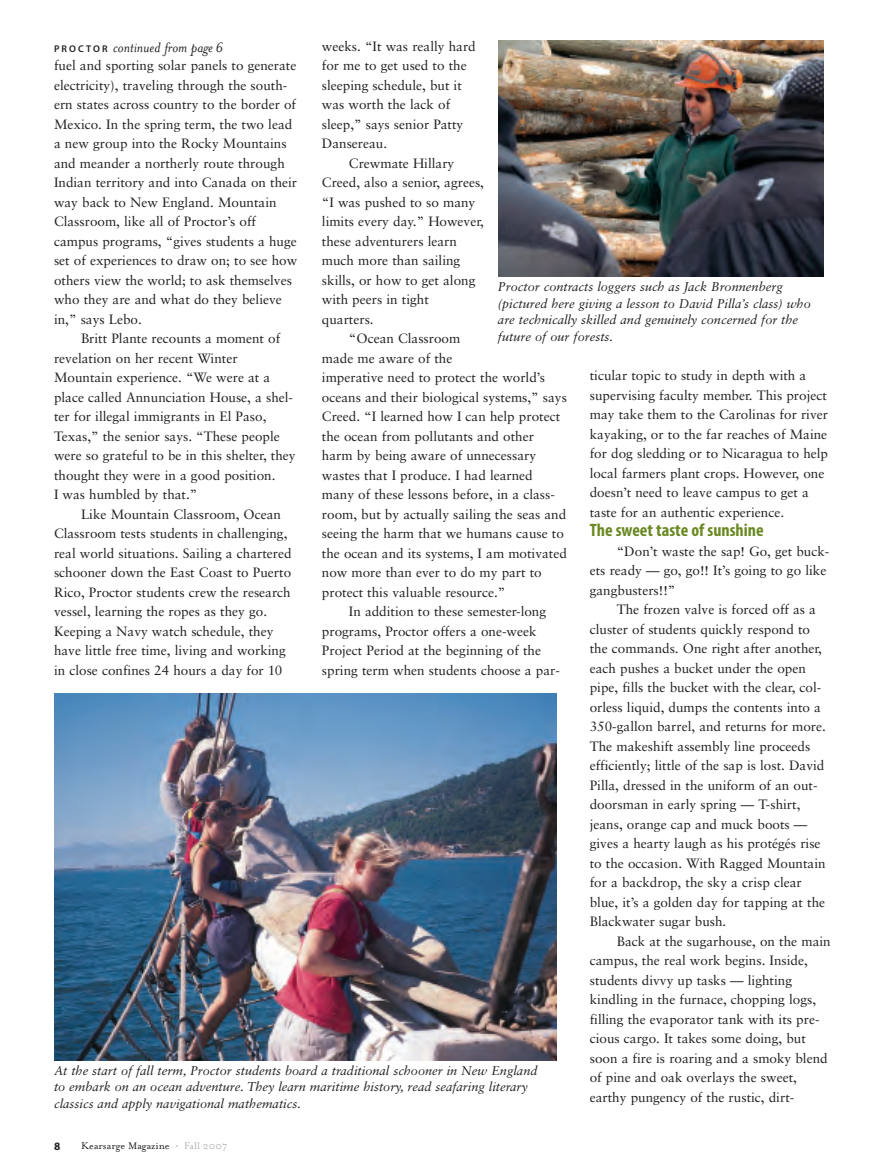
<style>
.page{position:relative;width:878px;height:1175px;background:#fff}
.page>*{position:absolute;margin:0;border:0;box-sizing:border-box;transform-origin:0 0}
.t1{font:700 condensed 18px "Myriad Pro";color:#6a8922}
.t2{font:italic 15.75px "Mrs Eaves";color:#231f20}
.t3{font:13.5px/19.5px "Sabon";color:#231f20}
.t4{font:12.75px/16.5px "Sabon Italic Os F";color:#231f20}
.t5{font:11.25px "Mrs Eaves Roman";color:#231f20}
.t6{font:700 11.25px "Myriad Pro";color:#231f20}
.s1{font-family:"Myriad Pro";font-weight:600;font-style:normal;font-size:9.75px}
.s2{color:#b2b3b7}
</style>
<div class="page">
<img style="left:498px;top:40px;width:326px;height:236px">
<img style="left:54px;top:693px;width:502px;height:367px">
<p class="t3" style="left:322px;top:37px;width:155px">weeks. “It was really hard</p>
<p class="t3" style="left:322px;top:57px;width:146px">for me to get used to the</p>
<p class="t3" style="left:322px;top:76px;width:141px">sleeping schedule, but it</p>
<p class="t3" style="left:322px;top:96px;width:130px">was worth the lack of</p>
<p class="t3" style="left:322px;top:115px;width:143px">sleep,” says senior Patty</p>
<p class="t3" style="left:322px;top:135px;width:67px">Dansereau.</p>
<p class="t3" style="left:349px;top:154px;width:107px">Crewmate Hillary</p>
<p class="t3" style="left:322px;top:174px;width:164px">Creed, also a senior, agrees,</p>
<p class="t3" style="left:322px;top:193px;width:155px">“I was pushed to so many</p>
<p class="t3" style="left:322px;top:213px;width:163px">limits every day.” However,</p>
<p class="t3" style="left:322px;top:232px;width:137px">these adventurers learn</p>
<p class="t3" style="left:322px;top:252px;width:140px">much more than sailing</p>
<p class="t3" style="left:322px;top:271px;width:155px">skills, or how to get along</p>
<p class="t3" style="left:322px;top:291px;width:108px">with peers in tight</p>
<p class="t3" style="left:322px;top:310px;width:53px">quarters.</p>
<p class="t3" style="left:349px;top:330px;width:113px">“Ocean Classroom</p>
<p class="t3" style="left:322px;top:349px;width:132px">made me aware of the</p>
<p class="t3" style="left:322px;top:369px;width:224px">imperative need to protect the world’s</p>
<p class="t3" style="left:322px;top:388px;width:246px">oceans and their biological systems,” says</p>
<p class="t3" style="left:322px;top:408px;width:240px">Creed. “I learned how I can help protect</p>
<p class="t3" style="left:322px;top:427px;width:213px">the ocean from pollutants and other</p>
<p class="t3" style="left:322px;top:447px;width:216px">harm by being aware of unnecessary</p>
<p class="t3" style="left:322px;top:466px;width:212px">wastes that I produce. I had learned</p>
<p class="t3" style="left:322px;top:486px;width:234px">many of these lessons before, in a class-</p>
<p class="t3" style="left:322px;top:505px;width:246px">room, but by actually sailing the seas and</p>
<p class="t3" style="left:322px;top:525px;width:243px">seeing the harm that we humans cause to</p>
<p class="t3" style="left:322px;top:544px;width:246px">the ocean and its systems, I am motivated</p>
<p class="t3" style="left:322px;top:564px;width:221px">now more than ever to do my part to</p>
<p class="t3" style="left:322px;top:583px;width:185px">protect this valuable resource.”</p>
<p class="t3" style="left:349px;top:603px;width:199px">In addition to these semester-long</p>
<p class="t3" style="left:322px;top:622px;width:216px">programs, Proctor offers a one-week</p>
<p class="t3" style="left:322px;top:642px;width:221px">Project Period at the beginning of the</p>
<p class="t3" style="left:322px;top:661px;width:239px">spring term when students choose a par-</p>
<p class="t2" style="left:54px;top:37px;width:170px"><span class="s1">P R O C T O R</span> continued from page 6</p>
<p class="t3" style="left:54px;top:57px;width:245px">fuel and sporting solar panels to generate electricity), traveling through the south&shy;ern states across country to the border of Mexico. In the spring term, the two lead a new group into the Rocky Mountains and meander a northerly route through Indian territory and into Canada on their way back to New England. Mountain Classroom, like all of Proctor’s off campus programs, “gives students a huge set of experiences to draw on; to see how others view the world; to ask themselves who they are and what do they believe in,” says Lebo.</p>
<p class="t3" style="left:54px;top:330px;width:243px;text-indent:27px">Britt Plante recounts a moment of revelation on her recent Winter Mountain experience. “We were at a place called Annunciation House, a shel&shy;ter for illegal immigrants in El Paso, Texas,” the senior says. “These people were so grateful to be in this shelter, they thought they were in a good position.<br>I was humbled by that.”</p>
<p class="t3" style="left:54px;top:505px;width:239px;text-indent:27px">Like Mountain Classroom, Ocean Classroom tests students in challenging, real world situations. Sailing a chartered schooner down the East Coast to Puerto Rico, Proctor students crew the research vessel, learning the ropes as they go.<br>Keeping a Navy watch schedule, they have little free time, living and working in close confines 24 hours a day for 10</p>
<p class="t4" style="left:498px;top:279px;width:314px">Proctor contracts loggers such as Jack Bronnenberg (pictured here giving a lesson to David Pilla’s class) who are technically skilled and genuinely concerned for the future of our forests.</p>
<p class="t3" style="left:589px;top:367px;width:240px">ticular topic to study in depth with a supervising faculty member. This project may take them to the Carolinas for river kayaking, or to the far reaches of Maine for dog sledding or to Nicaragua to help local farmers plant crops. However, one doesn’t need to leave campus to get a taste for an authentic experience.</p>
<h1 class="t1" style="left:589px;top:524px;width:175px">The sweet taste of sunshine</h1>
<p class="t3" style="left:589px;top:542px;width:241px;text-indent:27px">“Don’t waste the sap! Go, get buck&shy;ets ready — go, go!! It’s going to go like gangbusters!!”</p>
<p class="t3" style="left:589px;top:601px;width:237px;text-indent:27px">The frozen valve is forced off as a cluster of students quickly respond to the commands. One right after another, each pushes a bucket under the open pipe, fills the bucket with the clear, col&shy;orless liquid, dumps the contents into a 350-gallon barrel, and returns for more.<br>The makeshift assembly line proceeds efficiently; little of the sap is lost. David Pilla, dressed in the uniform of an out&shy;doorsman in early spring — T-shirt, jeans, orange cap and muck boots — gives a hearty laugh as his protégés rise to the occasion. With Ragged Mountain for a backdrop, the sky a crisp clear blue, it’s a golden day for tapping at the Blackwater sugar bush.</p>
<p class="t3" style="left:589px;top:932px;width:242px;text-indent:27px">Back at the sugarhouse, on the main campus, the real work begins. Inside, students divvy up tasks — lighting kindling in the furnace, chopping logs, filling the evaporator tank with its pre&shy;cious cargo. It takes some doing, but soon a fire is roaring and a smoky blend of pine and oak overlays the sweet, earthy pungency of the rustic, dirt-</p>
<p class="t4" style="left:54px;top:1062px;width:485px">At the start of fall term, Proctor students board a traditional schooner in New England to embark on an ocean adventure. They learn maritime history, read seafaring literary classics and apply navigational mathematics.</p>
<p class="t6" style="left:54px;top:1142px;width:8px">8</p>
<p class="t5" style="left:81px;top:1139px;width:148px">Kearsarge Magazine <span class="s2">• Fall 2007</span></p>
</div>
